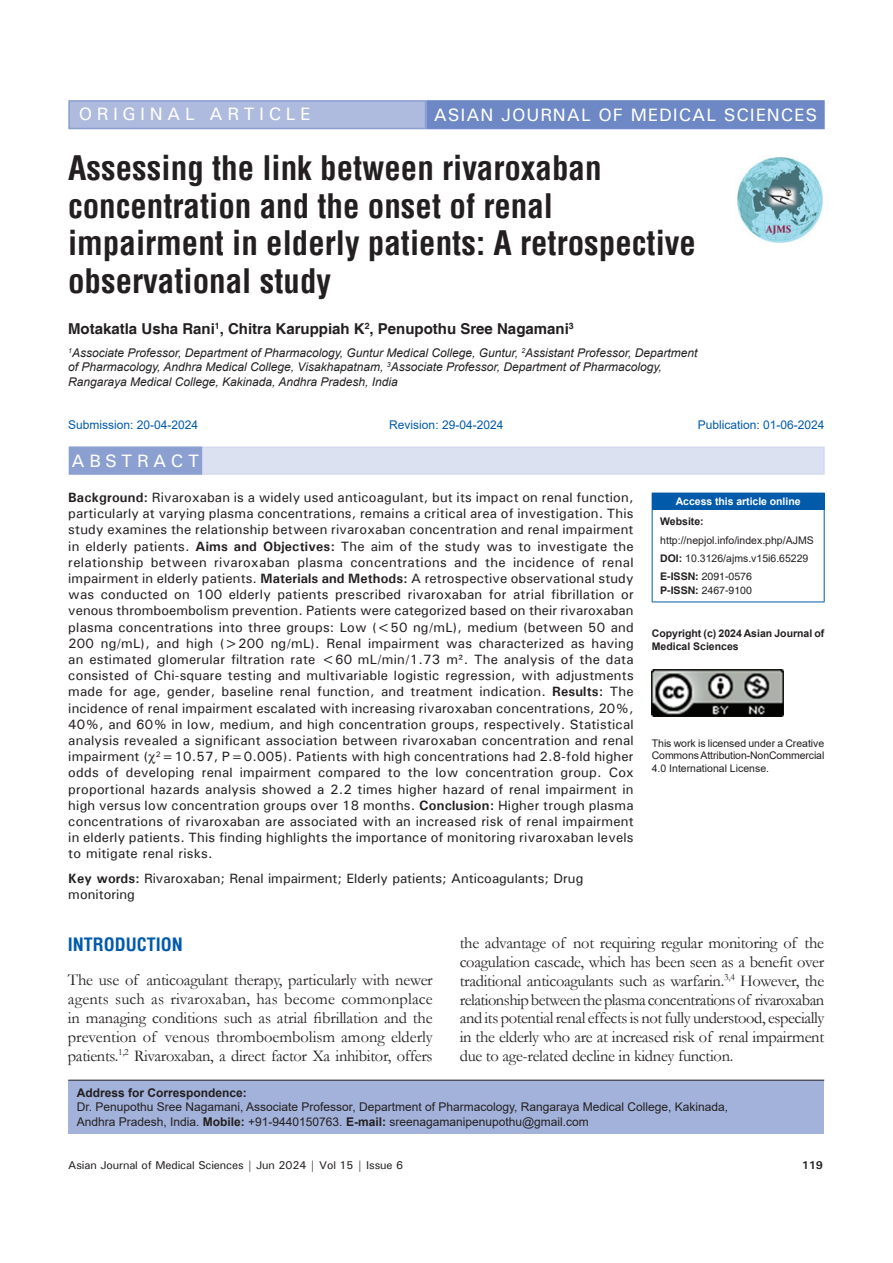
<style>
.page{position:relative;width:893px;height:1263px;background:#fff}
.page>*{position:absolute;margin:0;border:0;box-sizing:border-box;transform-origin:0 0}
.AT{font:700 condensed 33px/37.5px "Helvetica";color:#231f20}
.AH{font:500 18px "Univers";letter-spacing:.05em;color:#fff}
.AH-2{font:500 18px "Univers";letter-spacing:.25em;color:#fff}
.t1{font:700 condensed 18px "Helvetica";color:#015aaa}
.ABSH{font:500 18px "Univers";letter-spacing:.25em;color:#fff}
.TX{font:16.5px/18.8px "Garamond";letter-spacing:-.02em;color:#231f20;text-align:justify}
.AU{font:700 15px "Helvetica";color:#231f20}
.ABS{font:500 13.5px/16.2px "Univers";letter-spacing:.015em;color:#231f20;text-align:justify}
.KWD{font:500 13.5px/16.2px "Univers";color:#231f20}
.AFF{font:italic 12px/14.4px "Arial";color:#231f20}
.ADD{font:12px/14.4px "Arial";color:#231f20}
.HIS{font:12px "Arial";color:#015aaa}
.t2{font:500 11.25px "Univers";letter-spacing:-.01em;color:#231f20}
.t3{font:700 11.25px "Univers";color:#231f20}
.License{font:10.5px/12.6px "Arial";letter-spacing:-.01em;color:#231f20;text-align:justify}
.License-2{font:700 10.5px/12.6px "Arial";color:#231f20}
.Web{font:10.5px/18.8px "Arial";color:#231f20}
.ISSN{font:10.5px/14.2px "Helvetica";color:#231f20}
.DOI{font:10.5px "Arial";color:#231f20}
.t4{font:700 10.5px "Arial";letter-spacing:-.005em;color:#fff}
.s1{font-weight:700}
</style>
<div class="page">
<div style="left:69px;top:447px;width:756px;height:28px;background:#dbe1f1"></div>
<div style="left:69px;top:447px;width:132px;height:27px;background:#8b9fd1"></div>
<div style="left:69px;top:447px;width:133px;height:28px;border:2px solid #8b9fd1"></div>
<div style="left:68px;top:1080px;width:756px;height:54px;background:#a3b2da"></div>
<hr style="left:68px;top:1080px;width:756px;height:1px;background:#231f20">
<img style="left:737px;top:157px;width:86px;height:86px">
<div style="left:69px;top:101px;width:356px;height:28px;background:#aebade"></div>
<div style="left:68px;top:100px;width:358px;height:29px;border:2px solid #8b9fd1"></div>
<div style="left:427px;top:101px;width:397px;height:28px;background:#6d88c5"></div>
<div style="left:426px;top:100px;width:399px;height:29px;border:2px solid #6d88c5"></div>
<div style="left:652px;top:493px;width:172px;height:16px;background:#015aaa"></div>
<svg style="left:824px;top:493px;width:1px;height:16px"></svg>
<hr style="left:652px;top:510px;width:1px;height:91px;background:#015aaa">
<hr style="left:652px;top:509px;width:172px;height:1px;background:#015aaa">
<hr style="left:824px;top:510px;width:1px;height:91px;background:#015aaa">
<hr style="left:652px;top:601px;width:172px;height:1px;background:#015aaa">
<img style="left:652px;top:670px;width:132px;height:46px">
<p class="AH-2" style="left:79px;top:103px;width:233px">ORIGINAL ARTICLE</p>
<p class="AH" style="left:434px;top:103px;width:385px">ASIAN JOURNAL OF MEDICAL SCIENCES</p>
<p class="AT" style="left:68px;top:149px;width:629px">Assessing the link between rivaroxaban concentration and the onset of renal impairment in elderly patients: A retrospective observational study</p>
<p class="AU" style="left:68px;top:320px;width:507px">Motakatla Usha Rani<sup>1</sup>, Chitra Karuppiah K<sup>2</sup>, Penupothu Sree Nagamani<sup>3</sup></p>
<p class="AFF" style="left:68px;top:346px;width:631px"><sup>1</sup>Associate Professor, Department of Pharmacology, Guntur Medical College, Guntur, <sup>2</sup>Assistant Professor, Department of Pharmacology, Andhra Medical College, Visakhapatnam, <sup>3</sup>Associate Professor, Department of Pharmacology,<br>Rangaraya Medical College, Kakinada, Andhra Pradesh, India</p>
<p class="HIS" style="left:68px;top:416px;width:132px">Submission: 20-04-2024</p>
<p class="HIS" style="left:389px;top:416px;width:116px">Revision: 29-04-2024</p>
<p class="HIS" style="left:698px;top:416px;width:128px">Publication: 01-06-2024</p>
<p class="ABSH" style="left:72px;top:449px;width:129px">ABSTRACT</p>
<p class="ABS" style="left:68px;top:489px;width:567px"><span class="s1">Background:</span> Rivaroxaban is a widely used anticoagulant, but its impact on renal function, particularly at varying plasma concentrations, remains a critical area of investigation. This study examines the relationship between rivaroxaban concentration and renal impairment in elderly patients. <span class="s1">Aims and Objectives:</span> The aim of the study was to investigate the relationship between rivaroxaban plasma concentrations and the incidence of renal impairment in elderly patients. <span class="s1">Materials and Methods:</span> A retrospective observational study was conducted on 100 elderly patients prescribed rivaroxaban for atrial fibrillation or venous thromboembolism prevention. Patients were categorized based on their rivaroxaban plasma concentrations into three groups: Low (&lt;50 ng/mL), medium (between 50 and 200 ng/mL), and high (&gt;200 ng/mL). Renal impairment was characterized as having an estimated glomerular filtration rate &lt;60 mL/min/1.73 m². The analysis of the data consisted of Chi-square testing and multivariable logistic regression, with adjustments made for age, gender, baseline renal function, and treatment indication. <span class="s1">Results:</span> The incidence of renal impairment escalated with increasing rivaroxaban concentrations, 20%, 40%, and 60% in low, medium, and high concentration groups, respectively. Statistical analysis revealed a significant association between rivaroxaban concentration and renal impairment ( <sup>2</sup>=10.57, P=0.005). Patients with high concentrations had 2.8-fold higher odds of developing renal impairment compared to the low concentration group. Cox proportional hazards analysis showed a 2.2 times higher hazard of renal impairment in high versus low concentration groups over 18 months. <span class="s1">Conclusion:</span> Higher trough plasma concentrations of rivaroxaban are associated with an increased risk of renal impairment in elderly patients. This finding highlights the importance of monitoring rivaroxaban levels to mitigate renal risks.</p>
<p class="KWD" style="left:68px;top:870px;width:517px"><span class="s1">Key words:</span> Rivaroxaban; Renal impairment; Elderly patients; Anticoagulants; Drug monitoring</p>
<p class="t4" style="left:676px;top:494px;width:126px">Access this article online</p>
<p class="Web" style="left:660px;top:512px;width:155px"><span class="s1">Website: </span>http://nepjol.info/index.php/AJMS</p>
<p class="DOI" style="left:660px;top:551px;width:150px"><span class="s1">DOI:</span> 10.3126/ajms.v15i6.65229</p>
<p class="ISSN" style="left:660px;top:569px;width:93px"><span class="s1">E-ISSN:</span> 2091-0576<br><span class="s1">P-ISSN:</span> 2467-9100</p>
<p class="License-2" style="left:652px;top:627px;width:174px">Copyright (c) 2024 Asian Journal of<br>Medical Sciences</p>
<p class="License" style="left:652px;top:737px;width:174px">This work is licensed under a Creative Commons Attribution-NonCommercial 4.0 International License.</p>
<h1 class="t1" style="left:68px;top:933px;width:117px">INTRODUCTION</h1>
<p class="TX" style="left:68px;top:969px;width:366px">The use of anticoagulant therapy, particularly with newer agents such as rivaroxaban, has become commonplace in managing conditions such as atrial fibrillation and the prevention of venous thromboembolism among elderly patients.<sup>1,2</sup> Rivaroxaban, a direct factor Xa inhibitor, offers</p>
<p class="TX" style="left:460px;top:933px;width:366px">the advantage of not requiring regular monitoring of the coagulation cascade, which has been seen as a benefit over traditional anticoagulants such as warfarin.<sup>3,4</sup> However, the relationship between the plasma concentrations of rivaroxaban and its potential renal effects is not fully understood, especially in the elderly who are at increased risk of renal impairment due to age-related decline in kidney function.</p>
<p class="ADD" style="left:77px;top:1085px;width:653px"><span class="s1">Address for Correspondence:<br></span>Dr. Penupothu Sree Nagamani, Associate Professor, Department of Pharmacology, Rangaraya Medical College, Kakinada,<br>Andhra Pradesh, India. <span class="s1">Mobile:</span> +91-9440150763. <span class="s1">E-mail:</span> sreenagamanipenupothu@gmail.com</p>
<p class="t2" style="left:68px;top:1157px;width:336px">Asian Journal of Medical Sciences | Jun 2024 | Vol 15 | Issue 6</p>
<p class="t3" style="left:802px;top:1157px;width:23px">119</p>
</div>
